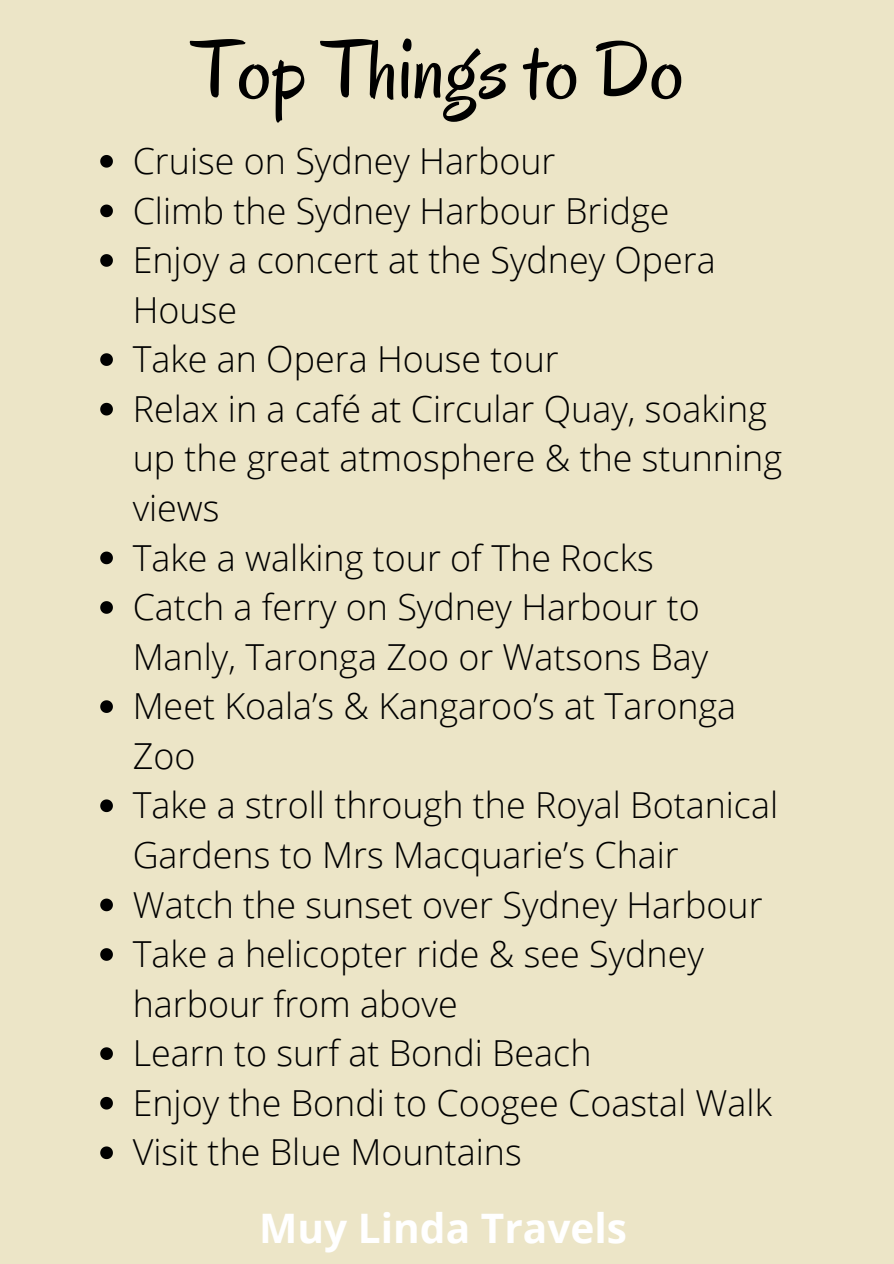
<style>
.page{position:relative;width:894px;height:1264px;background:#fff}
.page>*{position:absolute;margin:0;border:0;box-sizing:border-box;transform-origin:0 0}
.t1{font:84px "Oregano";color:#000}
.t2{font:700 40.65px "Open Sans";color:#fff}
.t3{font:300 35.85px/49.5px "Open Sans";color:#000}
</style>
<div class="page">
<div style="left:0;top:0;width:893px;height:1263px;background:#ece5c7"></div>
<svg style="left:100px;top:155px;width:13px;height:13px"></svg>
<svg style="left:100px;top:204px;width:13px;height:13px"></svg>
<svg style="left:100px;top:254px;width:13px;height:13px"></svg>
<svg style="left:100px;top:353px;width:13px;height:13px"></svg>
<svg style="left:100px;top:403px;width:13px;height:12px"></svg>
<svg style="left:100px;top:551px;width:13px;height:13px"></svg>
<svg style="left:100px;top:601px;width:13px;height:13px"></svg>
<svg style="left:100px;top:700px;width:13px;height:13px"></svg>
<svg style="left:100px;top:799px;width:13px;height:13px"></svg>
<svg style="left:100px;top:898px;width:13px;height:13px"></svg>
<svg style="left:100px;top:948px;width:13px;height:12px"></svg>
<svg style="left:100px;top:1047px;width:13px;height:12px"></svg>
<svg style="left:100px;top:1096px;width:13px;height:13px"></svg>
<svg style="left:100px;top:1146px;width:13px;height:13px"></svg>
<h1 class="t1" style="left:192px;top:17px;width:493px">Top Things to Do</h1>
<p class="t3" style="left:133px;top:135px;width:650px">Cruise on Sydney Harbour<br>Climb the Sydney Harbour Bridge<br>Enjoy a concert at the Sydney Opera<br>House<br>Take an Opera House tour<br>Relax in a café at Circular Quay, soaking up the great atmosphere &amp; the stunning views<br>Take a walking tour of The Rocks<br>Catch a ferry on Sydney Harbour to<br>Manly, Taronga Zoo or Watsons Bay<br>Meet Koala’s &amp; Kangaroo’s at Taronga<br>Zoo<br>Take a stroll through the Royal Botanical<br>Gardens to Mrs Macquarie’s Chair<br>Watch the sunset over Sydney Harbour<br>Take a helicopter ride &amp; see Sydney harbour from above<br>Learn to surf at Bondi Beach<br>Enjoy the Bondi to Coogee Coastal Walk<br>Visit the Blue Mountains</p>
<p class="t2" style="left:259px;top:1199px;width:369px">Muy Linda Travels</p>
</div>
